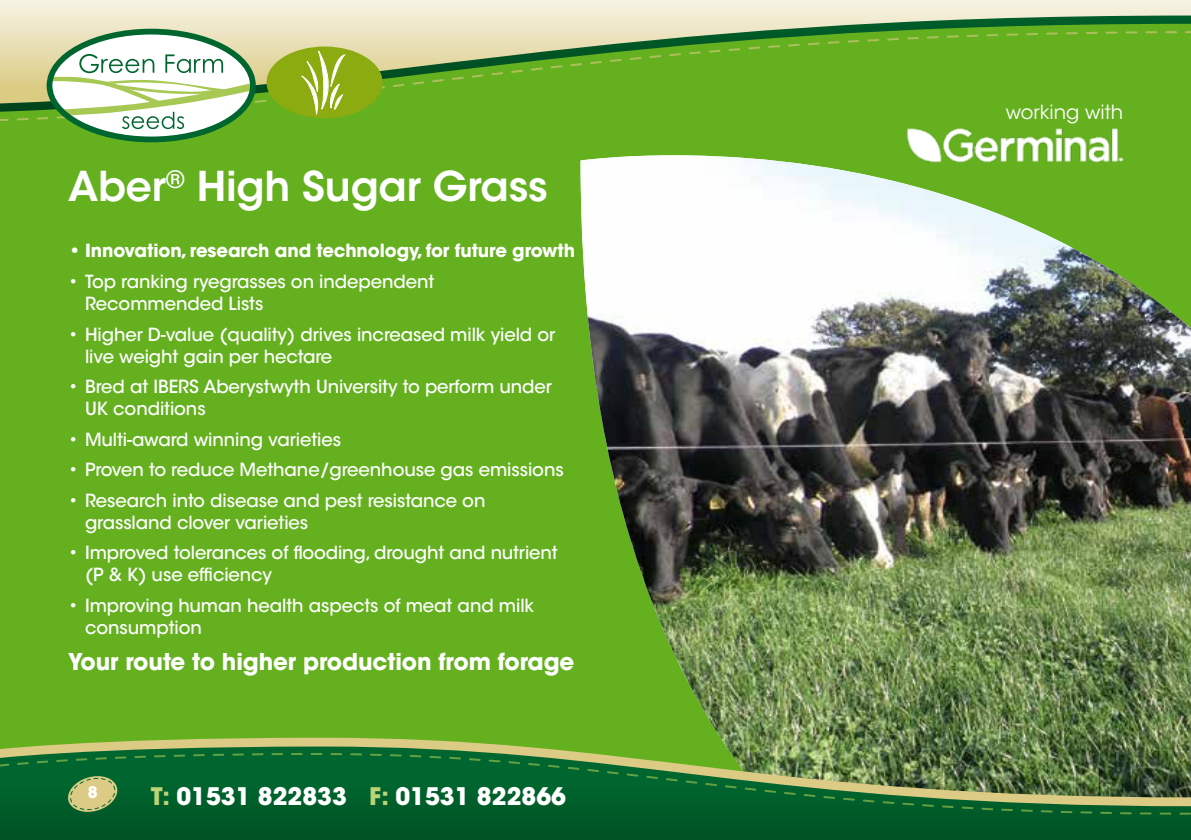
<style>
.page{position:relative;width:1191px;height:840px;background:#fff}
.page>*{position:absolute;margin:0;border:0;box-sizing:border-box;transform-origin:0 0}
.t1{font:600 40.8px "ITC Avant Garde Std";letter-spacing:-.005em;color:#fff}
.t2{font:700 24px "ITC Avant Garde Std";color:#fff}
.t3{font:700 23px "ITC Avant Garde Std";letter-spacing:-.005em;color:#fff}
.t4{font:19.4px "ITC Avant Garde Std";color:#fff}
.t5{font:500 18px/22px "ITC Avant Garde Std";letter-spacing:-.005em;color:#fff}
.t6{font:700 18px "ITC Avant Garde Std";letter-spacing:-.005em;color:#fff}
.t7{font:700 16px "ITC Avant Garde Std";color:#fff}
.s1{color:#bad476}
</style>
<div class="page">
<div style="left:0;top:0;width:1191px;height:839px;background:#64b01f"></div>
<img style="left:580px;top:155px;width:611px;height:582px">
<img style="left:903px;top:128px;width:222px;height:39px">
<svg style="left:39px;top:737px;width:1151px;height:9px"></svg>
<svg style="left:0;top:746px;width:1190px;height:5px"></svg>
<svg style="left:0;top:751px;width:1190px;height:88px;background:#236934"></svg>
<svg style="left:0;top:751px;width:304px;height:62px;background:#146d35"></svg>
<svg style="left:0;top:0;width:1190px;height:104px"></svg>
<svg style="left:49px;top:31px;width:203px;height:109px;background:#d5e6dd"></svg>
<div style="left:47px;top:29px;width:209px;height:113px;border:6px solid #00662f;border-radius:50%"></div>
<svg style="left:47px;top:54px;width:204px;height:75px;background:#c9debf"></svg>
<div style="left:266px;top:46px;width:116px;height:72px;background:#8bab10;border-radius:50%"></div>
<svg style="left:301px;top:51px;width:44px;height:63px"></svg>
<svg style="left:1190px;top:0;width:1px;height:34px"></svg>
<svg style="left:1190px;top:737px;width:1px;height:102px"></svg>
<h1 class="t1" style="left:68px;top:160px;width:481px">Aber<sup>®</sup> High Sugar Grass</h1>
<p class="t6" style="left:68px;top:239px;width:508px">• Innovation, research and technology, for future growth</p>
<p class="t5" style="left:85px;top:270px;width:351px;text-indent:-17px">• Top ranking ryegrasses on independent<br>Recommended Lists</p>
<p class="t5" style="left:85px;top:323px;width:471px;text-indent:-17px">• Higher D-value (quality) drives increased milk yield or live weight gain per hectare</p>
<p class="t5" style="left:85px;top:375px;width:468px;text-indent:-17px">• Bred at IBERS Aberystwyth University to perform under<br>UK conditions</p>
<p class="t5" style="left:68px;top:428px;width:274px">• Multi-award winning varieties</p>
<p class="t5" style="left:68px;top:458px;width:497px">• Proven to reduce Methane/greenhouse gas emissions</p>
<p class="t5" style="left:85px;top:489px;width:402px;text-indent:-17px">• Research into disease and pest resistance on grassland clover varieties</p>
<p class="t5" style="left:85px;top:541px;width:474px;text-indent:-17px">• Improved tolerances of flooding, drought and nutrient (P &amp; K) use efficiency</p>
<p class="t5" style="left:85px;top:594px;width:450px;text-indent:-17px">• Improving human health aspects of meat and milk consumption</p>
<p class="t3" style="left:68px;top:646px;width:508px">Your route to higher production from forage</p>
<p class="t7" style="left:88px;top:781px;width:11px">8</p>
<h2 class="t2" style="left:151px;top:779px;width:417px"><span class="s1">T:</span> 01531 822833 <span class="s1">F:</span> 01531 822866</h2>
<p class="t4" style="left:1006px;top:100px;width:119px">working with</p>
</div>
